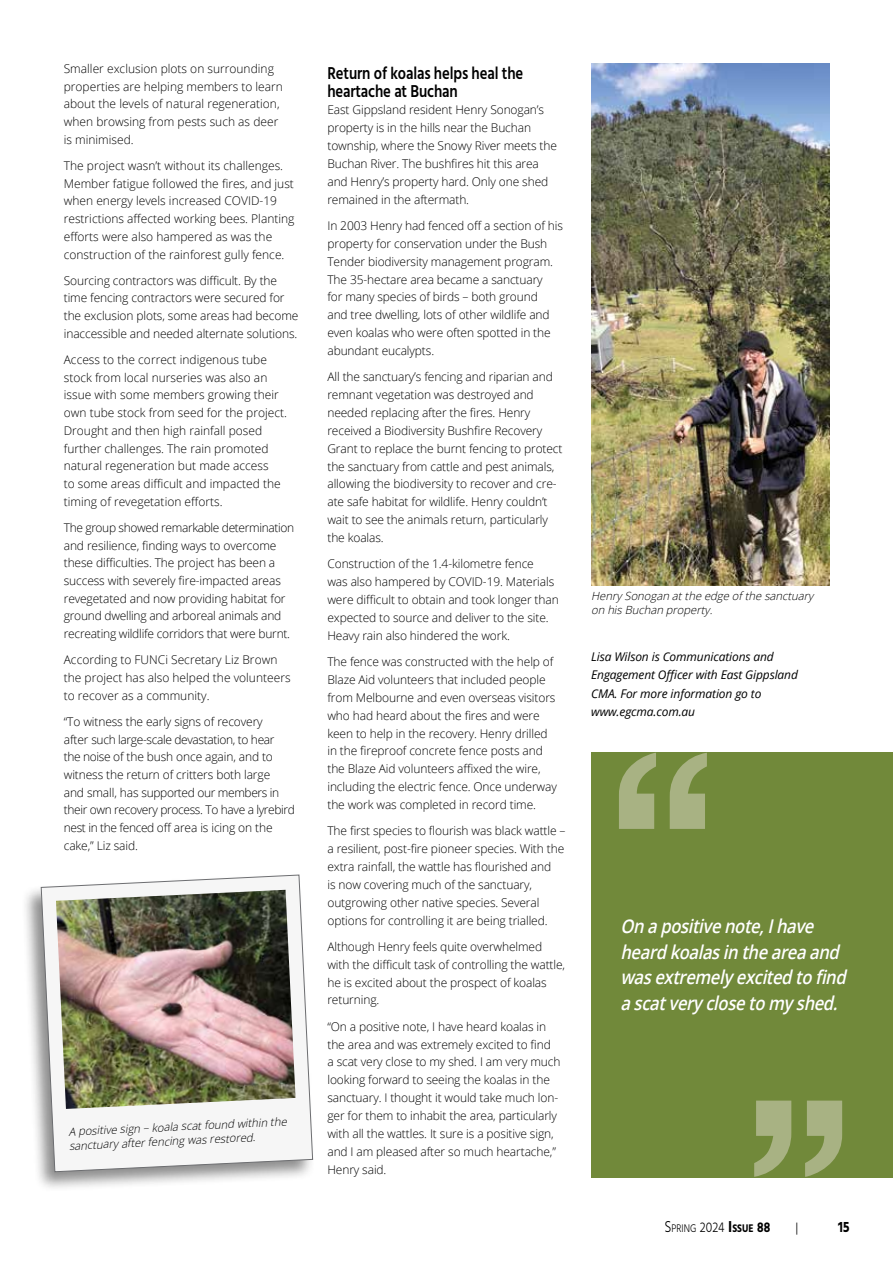
<style>
.page{position:relative;width:893px;height:1263px;background:#fff}
.page>*{position:absolute;margin:0;border:0;box-sizing:border-box;transform-origin:0 0}
.t1{font:italic 600 18.9px/25.5px "Open Sans";color:#fff;scale:.87 1}
.t2{font:600 17.7px/17.4px "Hind";letter-spacing:-.01em;color:#000;scale:.83 1}
.t3{font:700 15.3px "Hind";color:#000;scale:.83 1}
.t4{font:300 13.5px "Hind";color:#000}
.t5{font:300 12px/17.9px "Open Sans";letter-spacing:-.01em;color:#000}
.t6{font:italic 12px/18px "Open Sans";letter-spacing:-.01em;color:#000}
.t7{font:300 11.4px "Hind";color:#000;scale:.83 1}
.t8{font:italic 300 11.25px/14.2px "Open Sans";color:#000}
.s1{font-size:16.2px}
.s2{font-size:14.4px}
.s3{font-weight:700;font-size:16.2px}
.s4{font-weight:700}
.s5{font-weight:700;font-size:14.4px}
</style>
<div class="page">
<img style="left:591px;top:64px;width:238px;height:521px">
<div style="left:591px;top:753px;width:302px;height:425px;background:#71893a"></div>
<svg style="left:754px;top:1100px;width:88px;height:77px"></svg>
<svg style="left:619px;top:753px;width:88px;height:76px"></svg>
<div style="left:21px;top:873px;width:295px;height:320px;background:#000;opacity:.45"></div>
<svg style="left:41px;top:875px;width:272px;height:297px"></svg>
<img style="left:56px;top:890px;width:240px;height:219px">
<p class="t5" style="left:64px;top:59px;width:221px">Smaller exclusion plots on surrounding properties are helping members to learn about the levels of natural regeneration, when browsing from pests such as deer is minimised.</p>
<p class="t5" style="left:64px;top:156px;width:232px">The project wasn’t without its challenges.<br>Member fatigue followed the fires, and just when energy levels increased COVID-19 restrictions affected working bees. Planting efforts were also hampered as was the construction of the rainforest gully fence.</p>
<p class="t5" style="left:64px;top:271px;width:236px">Sourcing contractors was difficult. By the time fencing contractors were secured for the exclusion plots, some areas had become inaccessible and needed alternate solutions.</p>
<p class="t5" style="left:64px;top:350px;width:225px">Access to the correct indigenous tube stock from local nurseries was also an issue with some members growing their own tube stock from seed for the project.<br>Drought and then high rainfall posed further challenges. The rain promoted natural regeneration but made access<br>to some areas difficult and impacted the timing of revegetation efforts.</p>
<p class="t5" style="left:64px;top:518px;width:232px">The group showed remarkable determination and resilience, finding ways to overcome these difficulties. The project has been a success with severely fire-impacted areas revegetated and now providing habitat for ground dwelling and arboreal animals and recreating wildlife corridors that were burnt.</p>
<p class="t5" style="left:64px;top:651px;width:228px">According to FUNCi Secretary Liz Brown the project has also helped the volunteers to recover as a community.</p>
<p class="t5" style="left:64px;top:712px;width:233px">“To witness the early signs of recovery<br>after such large-scale devastation, to hear<br>the noise of the bush once again, and to witness the return of critters both large<br>and small, has supported our members in their own recovery process. To have a lyrebird nest in the fenced off area is icing on the cake,” Liz said.</p>
<p class="t8" style="left:68px;top:1125px;width:220px;rotate:-3deg">A positive sign – koala scat found within the sanctuary after fencing was restored.</p>
<h2 class="t2" style="left:327px;top:66px;width:237px">Return of koalas helps heal the heartache at Buchan</h2>
<p class="t5" style="left:327px;top:101px;width:231px">East Gippsland resident Henry Sonogan’s property is in the hills near the Buchan township, where the Snowy River meets the Buchan River. The bushfires hit this area and Henry’s property hard. Only one shed remained in the aftermath.</p>
<p class="t5" style="left:327px;top:216px;width:237px">In 2003 Henry had fenced off a section of his property for conservation under the Bush Tender biodiversity management program.<br>The 35-hectare area became a sanctuary<br>for many species of birds – both ground<br>and tree dwelling, lots of other wildlife and even koalas who were often spotted in the abundant eucalypts.</p>
<p class="t5" style="left:327px;top:368px;width:237px">All the sanctuary’s fencing and riparian and remnant vegetation was destroyed and needed replacing after the fires. Henry received a Biodiversity Bushfire Recovery Grant to replace the burnt fencing to protect the sanctuary from cattle and pest animals, allowing the biodiversity to recover and cre&shy;ate safe habitat for wildlife. Henry couldn’t wait to see the animals return, particularly the koalas.</p>
<p class="t5" style="left:327px;top:555px;width:233px">Construction of the 1.4-kilometre fence<br>was also hampered by COVID-19. Materials were difficult to obtain and took longer than expected to source and deliver to the site.<br>Heavy rain also hindered the work.</p>
<p class="t5" style="left:327px;top:652px;width:231px">The fence was constructed with the help of Blaze Aid volunteers that included people from Melbourne and even overseas visitors who had heard about the fires and were keen to help in the recovery. Henry drilled in the fireproof concrete fence posts and the Blaze Aid volunteers affixed the wire, including the electric fence. Once underway the work was completed in record time.</p>
<p class="t5" style="left:327px;top:822px;width:240px">The first species to flourish was black wattle – a resilient, post-fire pioneer species. With the extra rainfall, the wattle has flourished and<br>is now covering much of the sanctuary, outgrowing other native species. Several options for controlling it are being trialled.</p>
<p class="t5" style="left:327px;top:937px;width:239px">Although Henry feels quite overwhelmed with the difficult task of controlling the wattle, he is excited about the prospect of koalas returning.</p>
<p class="t5" style="left:327px;top:1017px;width:235px">“On a positive note, I have heard koalas in the area and was extremely excited to find<br>a scat very close to my shed. I am very much looking forward to seeing the koalas in the sanctuary. I thought it would take much lon&shy;ger for them to inhabit the area, particularly with all the wattles. It sure is a positive sign, and I am pleased after so much heartache,” Henry said.</p>
<p class="t8" style="left:591px;top:588px;width:224px">Henry Sonogan atthe edge of the sanctuary on hisBuchan property.</p>
<p class="t6" style="left:591px;top:648px;width:208px">Lisa Wilson is Communications and<br>Engagement Officer with East Gippsland<br>CMA. For more information go to www.egcma.com.au</p>
<h1 class="t1" style="left:620px;top:913px;width:267px">Onapositivenote,Ihave heardkoalasintheareaand wasextremely excitedtofind ascatvery closetomy shed.</h1>
<p class="t7" style="left:664px;top:1221px;width:129px"><span class="s1">S</span>pring <span class="s2">2024</span> <span class="s3">I</span><span class="s4">SSUE</span> <span class="s5">88</span></p>
<p class="t4" style="left:795px;top:1218px;width:4px">|</p>
<p class="t3" style="left:838px;top:1217px;width:15px">15</p>
</div>
